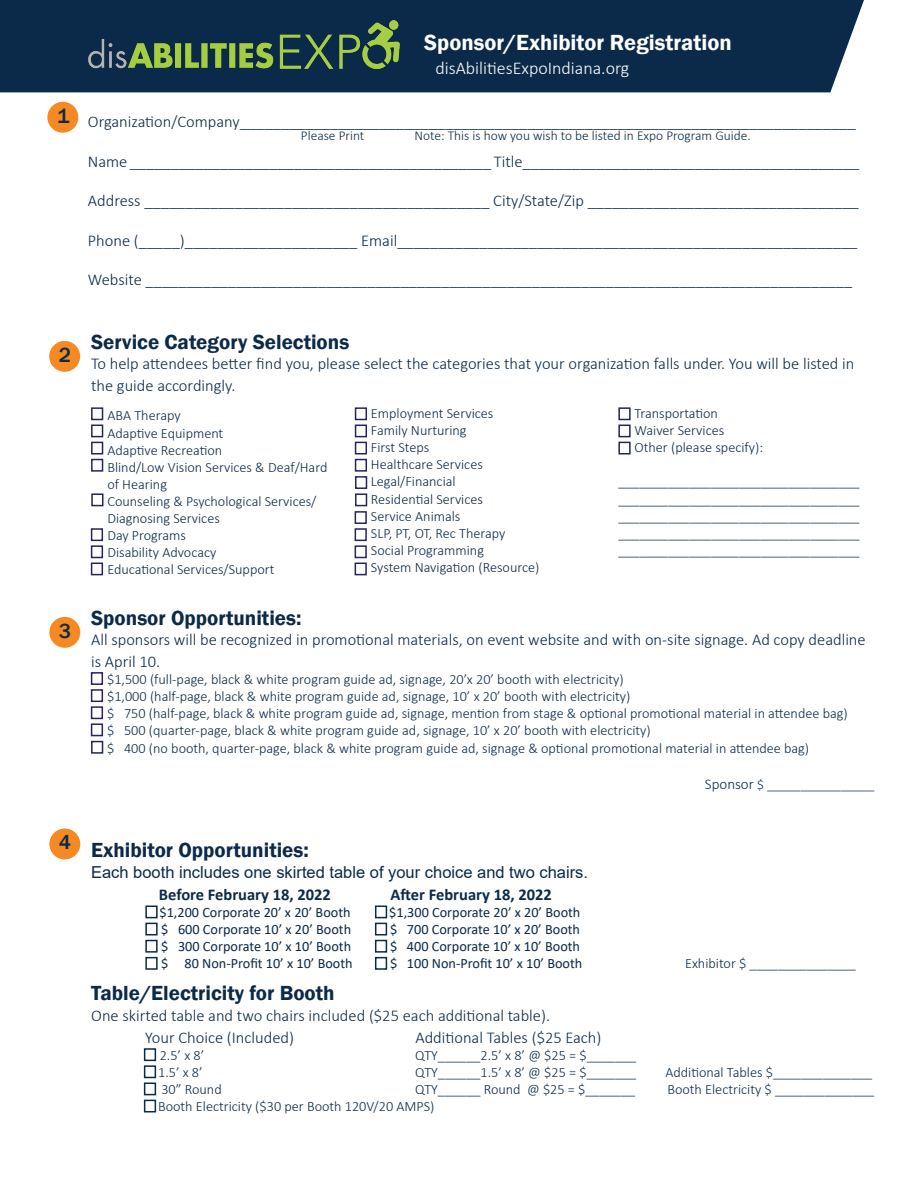
<style>
.page{position:relative;width:918px;height:1188px;background:#fff}
.page>*{position:absolute;margin:0;border:0;box-sizing:border-box;transform-origin:0 0}
.t1{font:600 22.5px "Franklin Gothic";color:#fff}
.t2{font:600 21px "Franklin Gothic";color:#0b2a49}
.t3{font:500 21px "Franklin Gothic";color:#0b2a49}
.t4{font:300 18px "Calibri";color:#fff}
.t5{font:300 16.5px/21.6px "Calibri";color:#0b2a49}
.t6{font:16.5px "Arial";color:#0b2a49}
.t7{font:700 16.5px "Calibri";color:#0b2a49}
.t8{font:300 14.25px/17.1px "Calibri";color:#0b2a49}
.t9{font:14.25px "Calibri";color:#0b2a49}
.t10{font:300 13.5px "Calibri";color:#0b2a49}
.s1{font-size:15px}
</style>
<div class="page">
<div style="left:0;top:0;width:864px;height:92px;background:#0b2a49"></div>
<div style="left:47px;top:102px;width:31px;height:31px;background:#f68921;border-radius:50%"></div>
<img style="left:88px;top:21px;width:311px;height:48px">
<div style="left:49px;top:617px;width:31px;height:31px;background:#f68921;border-radius:50%"></div>
<div style="left:49px;top:829px;width:31px;height:30px;background:#f68921;border-radius:50%"></div>
<div style="left:91px;top:672px;width:12px;height:13px;border:2px solid #27235f"></div>
<div style="left:91px;top:689px;width:12px;height:13px;border:2px solid #27235f"></div>
<div style="left:91px;top:706px;width:12px;height:13px;border:2px solid #27235f"></div>
<div style="left:91px;top:723px;width:12px;height:13px;border:2px solid #27235f"></div>
<div style="left:145px;top:906px;width:13px;height:12px;border:2px solid #0b2a49"></div>
<div style="left:145px;top:923px;width:13px;height:12px;border:2px solid #0b2a49"></div>
<div style="left:145px;top:940px;width:13px;height:13px;border:2px solid #0b2a49"></div>
<div style="left:145px;top:957px;width:13px;height:13px;border:2px solid #0b2a49"></div>
<div style="left:375px;top:906px;width:12px;height:12px;border:2px solid #0b2a49"></div>
<div style="left:375px;top:923px;width:12px;height:12px;border:2px solid #0b2a49"></div>
<div style="left:375px;top:940px;width:12px;height:13px;border:2px solid #0b2a49"></div>
<div style="left:375px;top:957px;width:12px;height:13px;border:2px solid #0b2a49"></div>
<div style="left:91px;top:741px;width:12px;height:13px;border:2px solid #27235f"></div>
<div style="left:49px;top:341px;width:31px;height:31px;background:#f68921;border-radius:50%"></div>
<div style="left:91px;top:407px;width:12px;height:13px;border:2px solid #27235f"></div>
<div style="left:91px;top:425px;width:12px;height:12px;border:2px solid #27235f"></div>
<div style="left:91px;top:442px;width:12px;height:13px;border:2px solid #27235f"></div>
<div style="left:91px;top:459px;width:12px;height:13px;border:2px solid #27235f"></div>
<div style="left:91px;top:493px;width:12px;height:13px;border:2px solid #27235f"></div>
<div style="left:91px;top:528px;width:12px;height:13px;border:2px solid #27235f"></div>
<div style="left:91px;top:545px;width:12px;height:13px;border:2px solid #27235f"></div>
<div style="left:91px;top:563px;width:12px;height:12px;border:2px solid #27235f"></div>
<div style="left:355px;top:407px;width:12px;height:13px;border:2px solid #27235f"></div>
<div style="left:355px;top:425px;width:12px;height:12px;border:2px solid #27235f"></div>
<div style="left:355px;top:442px;width:12px;height:13px;border:2px solid #27235f"></div>
<div style="left:355px;top:459px;width:12px;height:13px;border:2px solid #27235f"></div>
<div style="left:355px;top:476px;width:12px;height:13px;border:2px solid #27235f"></div>
<div style="left:355px;top:493px;width:12px;height:13px;border:2px solid #27235f"></div>
<div style="left:355px;top:511px;width:12px;height:13px;border:2px solid #27235f"></div>
<div style="left:355px;top:528px;width:12px;height:13px;border:2px solid #27235f"></div>
<div style="left:355px;top:545px;width:12px;height:13px;border:2px solid #27235f"></div>
<div style="left:355px;top:563px;width:12px;height:12px;border:2px solid #27235f"></div>
<div style="left:618px;top:407px;width:13px;height:13px;border:2px solid #27235f"></div>
<div style="left:618px;top:425px;width:13px;height:12px;border:2px solid #27235f"></div>
<div style="left:618px;top:442px;width:13px;height:13px;border:2px solid #27235f"></div>
<div style="left:144px;top:1048px;width:12px;height:13px;border:2px solid #0b2a49"></div>
<div style="left:144px;top:1065px;width:12px;height:13px;border:2px solid #0b2a49"></div>
<div style="left:144px;top:1083px;width:12px;height:12px;border:2px solid #0b2a49"></div>
<div style="left:144px;top:1100px;width:12px;height:12px;border:2px solid #0b2a49"></div>
<p class="t1" style="left:424px;top:29px;width:309px">Sponsor/Exhibitor Registration</p>
<p class="t4" style="left:435px;top:57px;width:195px">disAbilitiesExpoIndiana.org</p>
<p class="t3" style="left:57px;top:103px;width:14px">1</p>
<p class="t5" style="left:88px;top:111px;width:770px">Organization/Company___________________________________________________________________________</p>
<p class="t5" style="left:88px;top:150px;width:773px">Name ____________________________________________ Title_________________________________________</p>
<p class="t5" style="left:88px;top:190px;width:772px">Address __________________________________________ City/State/Zip _________________________________</p>
<p class="t5" style="left:88px;top:229px;width:771px">Phone (_____)_____________________ Email________________________________________________________</p>
<p class="t5" style="left:88px;top:269px;width:766px">Website ______________________________________________________________________________________</p>
<p class="t10" style="left:301px;top:127px;width:65px">Please Print</p>
<p class="t10" style="left:414px;top:127px;width:338px">Note: This is how you wish to be listed in Expo Program Guide.</p>
<p class="t3" style="left:59px;top:342px;width:14px">2</p>
<p class="t3" style="left:59px;top:618px;width:14px">3</p>
<p class="t3" style="left:59px;top:829px;width:14px">4</p>
<p class="t2" style="left:91px;top:329px;width:260px">Service Category Selections</p>
<p class="t5" style="left:91px;top:353px;width:765px">To help attendees better find you, please select the categories that your organization falls under. You will be listed in the guide accordingly.</p>
<p class="t8" style="left:108px;top:407px;width:75px">ABA Therapy</p>
<p class="t8" style="left:107px;top:424px;width:117px">Adaptive Equipment</p>
<p class="t8" style="left:107px;top:441px;width:116px">Adaptive Recreation</p>
<p class="t8" style="left:107px;top:458px;width:222px">Blind/Low Vision Services &amp; Deaf/Hard</p>
<p class="t8" style="left:107px;top:475px;width:61px">of Hearing</p>
<p class="t8" style="left:107px;top:493px;width:211px">Counseling &amp; Psychological Services/</p>
<p class="t8" style="left:107px;top:510px;width:114px">Diagnosing Services</p>
<p class="t8" style="left:107px;top:527px;width:80px">Day Programs</p>
<p class="t8" style="left:107px;top:544px;width:111px">Disability Advocacy</p>
<p class="t8" style="left:107px;top:561px;width:169px">Educational Services/Support</p>
<p class="t8" style="left:371px;top:405px;width:124px">Employment Services</p>
<p class="t8" style="left:371px;top:422px;width:97px">Family Nurturing</p>
<p class="t8" style="left:371px;top:439px;width:60px">First Steps</p>
<p class="t8" style="left:371px;top:456px;width:113px">Healthcare Services</p>
<p class="t8" style="left:371px;top:473px;width:86px">Legal/Financial</p>
<p class="t8" style="left:371px;top:490px;width:114px">Residential Services</p>
<p class="t8" style="left:371px;top:507px;width:91px">Service Animals</p>
<p class="t8" style="left:371px;top:524px;width:136px">SLP, PT, OT, Rec Therapy</p>
<p class="t8" style="left:371px;top:541px;width:115px">Social Programming</p>
<p class="t8" style="left:371px;top:559px;width:170px">System Navigation (Resource)</p>
<p class="t8" style="left:635px;top:405px;width:85px">Transportation</p>
<p class="t8" style="left:635px;top:422px;width:91px">Waiver Services</p>
<p class="t8" style="left:635px;top:439px;width:130px">Other (please specify):</p>
<p class="t8" style="left:618px;top:473px;width:243px;text-align:justify">__________________________________ __________________________________ __________________________________ __________________________________ __________________________________</p>
<p class="t2" style="left:91px;top:605px;width:212px">Sponsor Opportunities:</p>
<p class="t5" style="left:91px;top:629px;width:776px">All sponsors will be recognized in promotional materials, on event website and with on-site signage. Ad copy deadline is April 10.</p>
<p class="t8" style="left:107px;top:670px;width:525px">$1,500 (full-page, black &amp; white program guide ad, signage, 20’x 20’ booth with electricity) $1,000 (half-page, black &amp; white program guide ad, signage, 10’ x 20’ booth with electricity)</p>
<p class="t8" style="left:107px;top:704px;width:742px">$ 750 (half-page, black &amp; white program guide ad, signage, mention from stage &amp; optional promotional material in attendee bag) $ 500 (quarter-page, black &amp; white program guide ad, signage, 10’ x 20’ booth with electricity)</p>
<p class="t8" style="left:107px;top:740px;width:704px">$ 400 (no booth, quarter-page, black &amp; white program guide ad, signage &amp; optional promotional material in attendee bag)</p>
<p class="t10" style="left:705px;top:776px;width:171px"><span class="s1">Sponsor</span> $ ________________</p>
<p class="t2" style="left:91px;top:837px;width:219px">Exhibitor Opportunities:</p>
<p class="t6" style="left:91px;top:861px;width:499px">Each booth includes one skirted table of your choice and two chairs.</p>
<p class="t7" style="left:159px;top:883px;width:174px">Before February 18, 2022</p>
<p class="t7" style="left:391px;top:883px;width:163px">After February 18, 2022</p>
<p class="t9" style="left:159px;top:902px;width:193px">$1,200 Corporate 20’ x 20’ Booth</p>
<p class="t9" style="left:389px;top:902px;width:193px">$1,300 Corporate 20’ x 20’ Booth</p>
<p class="t9" style="left:161px;top:920px;width:192px">$ 600 Corporate 10’ x 20’ Booth</p>
<p class="t9" style="left:390px;top:920px;width:192px">$ 700 Corporate 10’ x 20’ Booth</p>
<p class="t9" style="left:161px;top:937px;width:192px">$ 300 Corporate 10’ x 10’ Booth</p>
<p class="t9" style="left:390px;top:937px;width:192px">$ 400 Corporate 10’ x 10’ Booth</p>
<p class="t9" style="left:161px;top:954px;width:193px">$ 80 Non-Profit 10’ x 10’ Booth</p>
<p class="t9" style="left:390px;top:954px;width:194px">$ 100 Non-Profit 10’ x 10’ Booth</p>
<p class="t8" style="left:685px;top:955px;width:173px">Exhibitor $ _______________</p>
<p class="t2" style="left:91px;top:980px;width:245px">Table/Electricity for Booth</p>
<p class="t5" style="left:91px;top:1005px;width:460px">One skirted table and two chairs included ($25 each additional table).</p>
<p class="t5" style="left:145px;top:1026px;width:150px">Your Choice (Included)</p>
<p class="t5" style="left:415px;top:1026px;width:188px">Additional Tables ($25 Each)</p>
<p class="t8" style="left:160px;top:1047px;width:46px">2.5’ x 8’</p>
<p class="t8" style="left:415px;top:1047px;width:223px">QTY______2.5’ x 8’ @ $25 = $_______</p>
<p class="t8" style="left:158px;top:1064px;width:46px">1.5’ x 8’</p>
<p class="t8" style="left:415px;top:1064px;width:223px">QTY______1.5’ x 8’ @ $25 = $_______</p>
<p class="t8" style="left:665px;top:1064px;width:209px">Additional Tables $______________</p>
<p class="t8" style="left:161px;top:1081px;width:62px">30” Round</p>
<p class="t8" style="left:415px;top:1081px;width:221px">QTY______ Round @ $25 = $_______</p>
<p class="t8" style="left:667px;top:1081px;width:208px">Booth Electricity $ ______________</p>
<p class="t8" style="left:158px;top:1098px;width:278px">Booth Electricity ($30 per Booth 120V/20 AMPS)</p>
</div>
